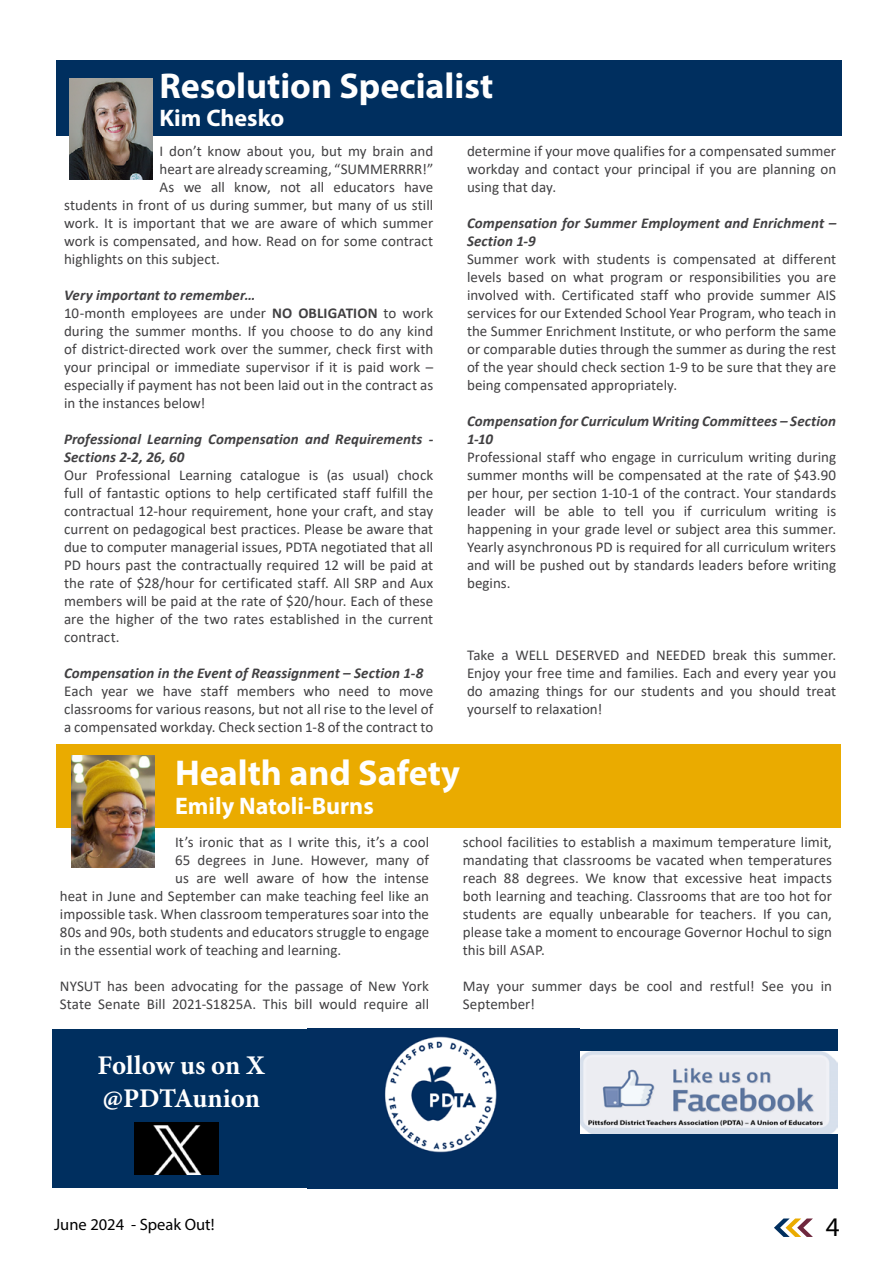
<style>
.page{position:relative;width:893px;height:1263px;background:#fff}
.page>*{position:absolute;margin:0;border:0;box-sizing:border-box;transform-origin:0 0}
.t1{font:700 36px "Myriad Pro";color:#fff}
.t2{font:700 27px/32.4px "Minion Pro";letter-spacing:-.005em;color:#fff}
.t3{font:27px "Myriad Pro";color:#000}
.t4{font:700 24px "Myriad Pro";color:#fff}
.t5{font:16.5px "Myriad Pro";color:#000}
.t6{font:15px/18px "Calibri";color:#414042;text-align:justify}
.t7{font:italic 700 15px/18px "Calibri";letter-spacing:.005em;color:#414042}
.s1{font-weight:700;font-style:italic}
.s2{font-weight:700}
</style>
<div class="page">
<svg style="left:774px;top:1218px;width:39px;height:19px"></svg>
<div style="left:56px;top:60px;width:785px;height:76px;background:#002f5f"></div>
<img style="left:69px;top:78px;width:84px;height:102px">
<div style="left:56px;top:744px;width:785px;height:83px;background:#eaab00"></div>
<img style="left:72px;top:756px;width:82px;height:111px">
<div style="left:572px;top:1029px;width:265px;height:160px;background:#002f5f"></div>
<img style="left:580px;top:1052px;width:257px;height:81px">
<img style="left:308px;top:1029px;width:264px;height:160px">
<div style="left:53px;top:1029px;width:257px;height:159px;background:#002f5f"></div>
<img style="left:134px;top:1123px;width:84px;height:51px">
<h1 class="t1" style="left:160px;top:62px;width:335px">Resolution Specialist</h1>
<h3 class="t4" style="left:160px;top:103px;width:126px">Kim Chesko</h3>
<p class="t6" style="left:160px;top:142px;width:275px">I don’t know about you, but my brain and</p>
<p class="t6" style="left:160px;top:160px;width:275px">heart are already screaming, “SUMMERRRR!”</p>
<p class="t6" style="left:160px;top:178px;width:275px">As we all know, not all educators have</p>
<p class="t6" style="left:64px;top:196px;width:371px">students in front of us during summer, but many of us still</p>
<p class="t6" style="left:64px;top:214px;width:371px">work. It is important that we are aware of which summer</p>
<p class="t6" style="left:64px;top:232px;width:371px">work is compensated, and how. Read on for some contract</p>
<p class="t6" style="left:64px;top:250px;width:157px">highlights on this subject.</p>
<p class="t6" style="left:64px;top:286px;width:371px;text-align:left"><span class="s1">Very important to remember…<br></span>10-month employees are under <span class="s2">NO OBLIGATION</span> to work during the summer months. If you choose to do any kind of district-directed work over the summer, check first with your principal or immediate supervisor if it is paid work – especially if payment has not been laid out in the contract as in the instances below!</p>
<p class="t7" style="left:64px;top:430px;width:371px">Professional Learning Compensation and Requirements -<br>Sections 2-2, 26, 60</p>
<p class="t6" style="left:64px;top:466px;width:371px">Our Professional Learning catalogue is (as usual) chock full of fantastic options to help certificated staff fulfill the contractual 12-hour requirement, hone your craft, and stay current on pedagogical best practices. Please be aware that due to computer managerial issues, PDTA negotiated that all PD hours past the contractually required 12 will be paid at the rate of $28/hour for certificated staff. All SRP and Aux members will be paid at the rate of $20/hour. Each of these are the higher of the two rates established in the current contract.</p>
<p class="t7" style="left:64px;top:664px;width:361px">Compensation in the Event of Reassignment – Section 1-8</p>
<p class="t6" style="left:64px;top:682px;width:371px">Each year we have staff members who need to move classrooms for various reasons, but not all rise to the level of a compensated workday. Check section 1-8 of the contract to</p>
<p class="t6" style="left:467px;top:142px;width:371px">determine if your move qualifies for a compensated summer workday and contact your principal if you are planning on using that day.</p>
<p class="t7" style="left:467px;top:214px;width:371px">Compensation for Summer Employment and Enrichment –<br>Section 1-9</p>
<p class="t6" style="left:467px;top:250px;width:371px">Summer work with students is compensated at different levels based on what program or responsibilities you are involved with. Certificated staff who provide summer AIS services for our Extended School Year Program, who teach in the Summer Enrichment Institute, or who perform the same or comparable duties through the summer as during the rest of the year should check section 1-9 to be sure that they are being compensated appropriately.</p>
<p class="t7" style="left:467px;top:412px;width:371px">Compensation for Curriculum Writing Committees – Section<br>1-10</p>
<p class="t6" style="left:467px;top:448px;width:371px">Professional staff who engage in curriculum writing during summer months will be compensated at the rate of $43.90 per hour, per section 1-10-1 of the contract. Your standards leader will be able to tell you if curriculum writing is happening in your grade level or subject area this summer.<br>Yearly asynchronous PD is required for all curriculum writers and will be pushed out by standards leaders before writing begins.</p>
<p class="t6" style="left:467px;top:646px;width:371px">Take a WELL DESERVED and NEEDED break this summer.<br>Enjoy your free time and families. Each and every year you do amazing things for our students and you should treat yourself to relaxation!</p>
<h1 class="t1" style="left:175px;top:749px;width:286px">Health and Safety</h1>
<h3 class="t4" style="left:175px;top:790px;width:200px">Emily Natoli-Burns</h3>
<p class="t6" style="left:175px;top:833px;width:255px">It’s ironic that as I write this, it’s a cool</p>
<p class="t6" style="left:175px;top:851px;width:255px">65 degrees in June. However, many of</p>
<p class="t6" style="left:175px;top:869px;width:255px">us are well aware of how the intense</p>
<p class="t6" style="left:60px;top:887px;width:371px">heat in June and September can make teaching feel like an</p>
<p class="t6" style="left:60px;top:905px;width:371px">impossible task. When classroom temperatures soar into the</p>
<p class="t6" style="left:60px;top:923px;width:371px">80s and 90s, both students and educators struggle to engage</p>
<p class="t6" style="left:60px;top:941px;width:283px">in the essential work of teaching and learning.</p>
<p class="t6" style="left:60px;top:977px;width:371px">NYSUT has been advocating for the passage of New York<br>State Senate Bill 2021-S1825A. This bill would require all</p>
<h2 class="t2" style="left:98px;top:1049px;width:169px">Follow us on X @PDTAunion</h2>
<p class="t6" style="left:463px;top:833px;width:371px">school facilities to establish a maximum temperature limit, mandating that classrooms be vacated when temperatures reach 88 degrees. We know that excessive heat impacts both learning and teaching. Classrooms that are too hot for students are equally unbearable for teachers. If you can, please take a moment to encourage Governor Hochul to sign this bill ASAP.</p>
<p class="t6" style="left:463px;top:977px;width:371px">May your summer days be cool and restful! See you in<br>September!</p>
<p class="t5" style="left:54px;top:1214px;width:162px">June 2024 - Speak Out!</p>
<h2 class="t3" style="left:826px;top:1210px;width:15px">4</h2>
</div>
